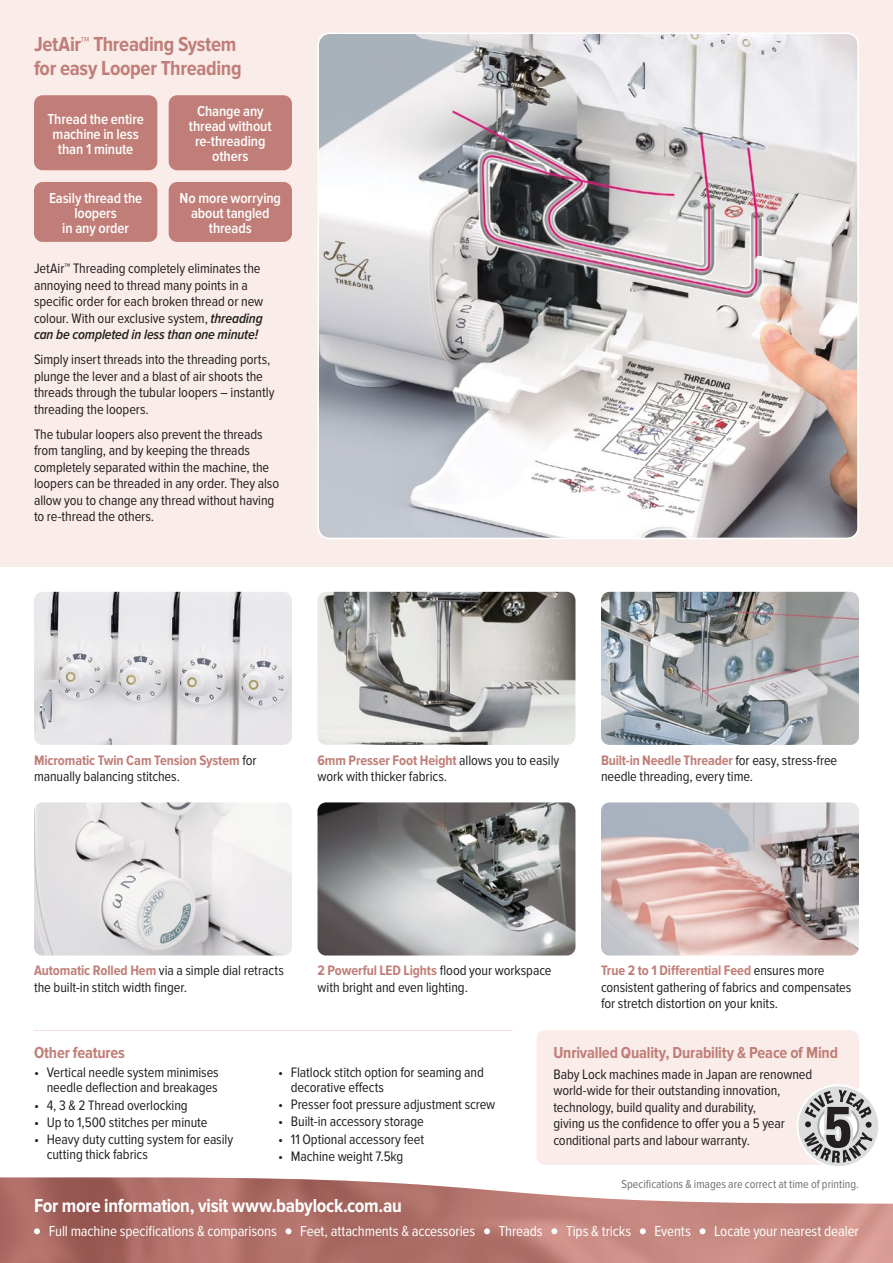
<style>
.page{position:relative;width:893px;height:1263px;background:#fff}
.page>*{position:absolute;margin:0;border:0;box-sizing:border-box;transform-origin:0 0}
.t1{font:700 21px/24px "Proxima Nova Cond";letter-spacing:-.015em;color:#c17e78}
.t2{font:700 19.5px "Proxima Nova Cond";letter-spacing:-.015em;color:#fff}
.t3{font:700 16.5px "Proxima Nova Cond";letter-spacing:-.015em;color:#c17e78}
.t4{font:600 15px/15px "Proxima Nova Cond";letter-spacing:-.01em;color:#fff;text-align:center}
.t5{font:15px "Proxima Nova Cond";letter-spacing:-.01em;color:#fff}
.t6{font:14.25px/16.5px "Proxima Nova Cond";letter-spacing:-.005em;color:#231f20}
.t7{font:700 14.25px/16.5px "Proxima Nova Cond";letter-spacing:-.005em;color:#c17e78}
.t8{font:12px "Proxima Nova Cond";color:#6d6e71}
.s1{font-weight:600;font-style:italic}
.s2{font-weight:400;color:#231f20}
.s3{font-weight:700;color:#c17e78}
</style>
<div class="page">
<img style="left:0;top:1177px;width:893px;height:86px">
<div style="left:0;top:0;width:893px;height:566px;background:#faece9"></div>
<img style="left:317px;top:802px;width:258px;height:153px">
<img style="left:601px;top:592px;width:258px;height:153px">
<img style="left:601px;top:802px;width:258px;height:153px">
<div style="left:536px;top:1030px;width:323px;height:135px;background:#faece9;border-radius:9px"></div>
<img style="left:317px;top:592px;width:258px;height:153px">
<img style="left:34px;top:802px;width:258px;height:153px">
<img style="left:34px;top:592px;width:258px;height:153px">
<svg style="left:797px;top:1084px;width:81px;height:82px"></svg>
<hr style="left:34px;top:1030px;width:478px;height:1px;background:#c17e78">
<svg style="left:34px;top:1228px;width:6px;height:6px"></svg>
<svg style="left:286px;top:1228px;width:5px;height:6px"></svg>
<svg style="left:484px;top:1228px;width:6px;height:6px"></svg>
<svg style="left:551px;top:1228px;width:6px;height:6px"></svg>
<svg style="left:640px;top:1228px;width:6px;height:6px"></svg>
<svg style="left:699px;top:1228px;width:6px;height:6px"></svg>
<img style="left:320px;top:36px;width:536px;height:500px">
<div style="left:317px;top:33px;width:542px;height:506px;border:2px solid #fff;border-radius:11px"></div>
<div style="left:34px;top:182px;width:123px;height:60px;background:#c17e78;border-radius:9px"></div>
<div style="left:34px;top:95px;width:123px;height:75px;background:#c17e78;border-radius:9px"></div>
<div style="left:169px;top:95px;width:123px;height:75px;background:#c17e78;border-radius:9px"></div>
<div style="left:169px;top:182px;width:123px;height:60px;background:#c17e78;border-radius:9px"></div>
<p class="t1" style="left:34px;top:32px;width:209px">JetAir™ Threading System for easy Looper Threading</p>
<p class="t4" style="left:47px;top:112px;width:98px">Thread the entire machine in less than 1 minute</p>
<p class="t4" style="left:189px;top:104px;width:84px">Change any thread without re-threading others</p>
<p class="t4" style="left:180px;top:191px;width:103px">No more worrying about tangled threads</p>
<p class="t4" style="left:49px;top:191px;width:95px">Easily thread the loopers<br>in any order</p>
<p class="t6" style="left:34px;top:261px;width:231px">JetAir™ Threading completely eliminates the annoying need to thread many points in a specific order for each broken thread or new colour. With our exclusive system, <span class="s1">threading can be completed in less than one minute!</span></p>
<p class="t6" style="left:34px;top:352px;width:242px">Simply insert threads into the threading ports, plunge the lever and a blast of air shoots the threads through the tubular loopers – instantly threading the loopers.</p>
<p class="t6" style="left:34px;top:426px;width:247px">The tubular loopers also prevent the threads from tangling, and by keeping the threads completely separated within the machine, the loopers can be threaded in any order. They also allow you to change any thread without having to re-thread the others.</p>
<p class="t7" style="left:34px;top:752px;width:224px">Micromatic Twin Cam Tension System <span class="s2">for manually balancing stitches.</span></p>
<p class="t6" style="left:601px;top:752px;width:238px"><span class="s3">Built-in Needle Threader</span> for easy, stress-free needle threading, every time.</p>
<p class="t6" style="left:317px;top:752px;width:243px"><span class="s3">6mm Presser Foot Height</span> allows you to easily work with thicker fabrics.</p>
<p class="t6" style="left:34px;top:963px;width:251px"><span class="s3">Automatic Rolled Hem</span> via a simple dial retracts the built-in stitch width finger.</p>
<p class="t6" style="left:317px;top:963px;width:236px"><span class="s3">2 Powerful LED Lights</span> flood your workspace with bright and even lighting.</p>
<p class="t6" style="left:601px;top:963px;width:252px"><span class="s3">True 2 to 1 Differential Feed</span> ensures more consistent gathering of fabrics and compensates for stretch distortion on your knits.</p>
<p class="t3" style="left:34px;top:1043px;width:93px">Other features</p>
<p class="t6" style="left:34px;top:1065px;width:186px;line-height:15px;text-align:right">• Vertical needle system minimises needle deflection and breakages</p>
<p class="t6" style="left:34px;top:1097px;width:155px">• 4, 3 &amp; 2 Thread overlocking</p>
<p class="t6" style="left:34px;top:1114px;width:175px">• Up to 1,500 stitches per minute</p>
<p class="t6" style="left:47px;top:1132px;width:188px;line-height:15px;text-indent:-13px">• Heavy duty cutting system for easily cutting thick fabrics</p>
<p class="t6" style="left:291px;top:1065px;width:195px;line-height:15px;text-indent:-13px">• Flatlock stitch option for seaming and decorative effects</p>
<p class="t6" style="left:278px;top:1096px;width:219px">• Presser foot pressure adjustment screw</p>
<p class="t6" style="left:278px;top:1114px;width:147px">• Built-in accessory storage</p>
<p class="t6" style="left:278px;top:1131px;width:147px">• 11 Optional accessory feet</p>
<p class="t6" style="left:278px;top:1148px;width:127px">• Machine weight 7.5kg</p>
<p class="t2" style="left:34px;top:1194px;width:369px">For more information, visit www.babylock.com.au</p>
<p class="t3" style="left:553px;top:1043px;width:286px">Unrivalled Quality, Durability &amp; Peace of Mind</p>
<p class="t6" style="left:553px;top:1066px;width:260px">Baby Lock machines made in Japan are renowned world-wide for their outstanding innovation, technology, build quality and durability,<br>giving us the confidence to offer you a 5 year conditional parts and labour warranty.</p>
<p class="t8" style="left:621px;top:1177px;width:239px">Specifications &amp; images are correct at time of printing.</p>
<p class="t5" style="left:49px;top:1222px;width:230px">Full machine specifications &amp; comparisons</p>
<p class="t5" style="left:300px;top:1222px;width:177px">Feet, attachments &amp; accessories</p>
<p class="t5" style="left:499px;top:1222px;width:45px">Threads</p>
<p class="t5" style="left:566px;top:1222px;width:67px">Tips &amp; tricks</p>
<p class="t5" style="left:654px;top:1222px;width:38px">Events</p>
<p class="t5" style="left:714px;top:1222px;width:146px">Locate your nearest dealer</p>
</div>
